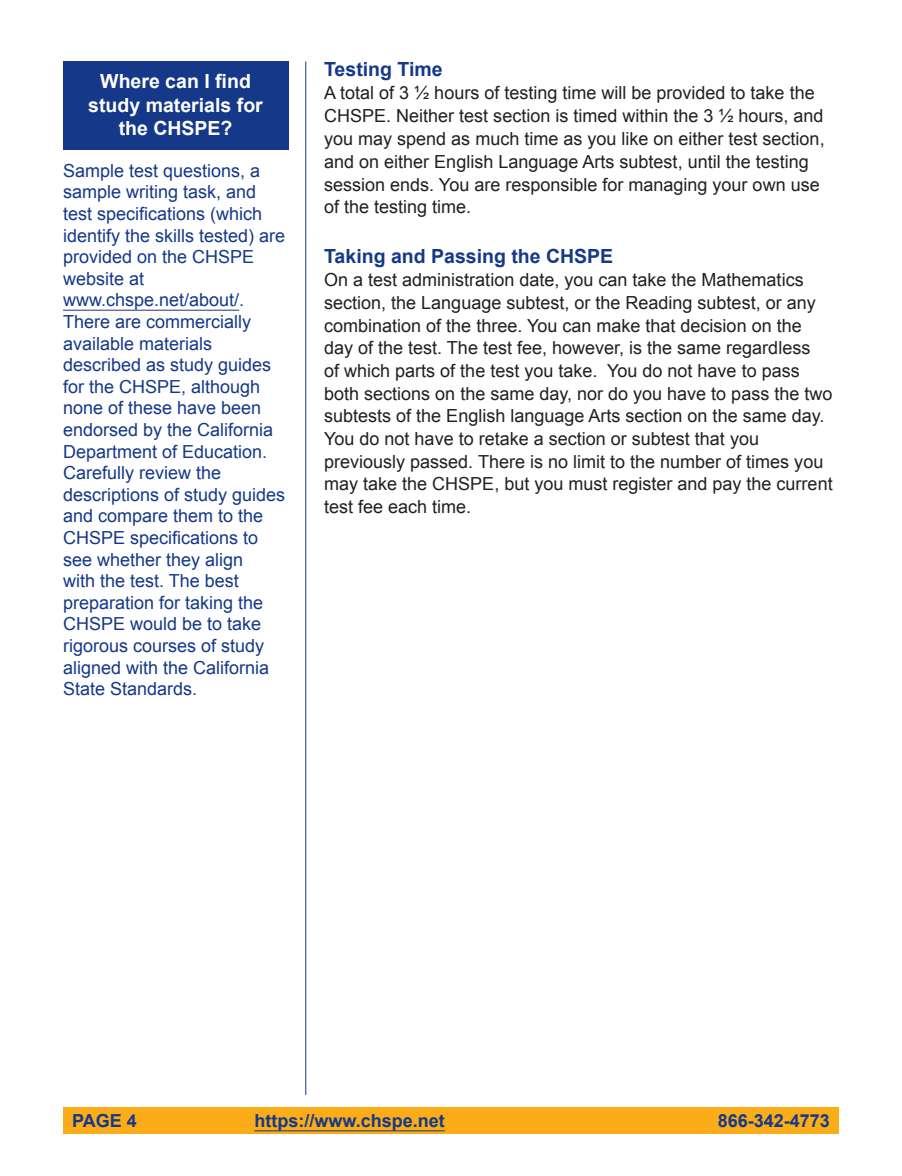
<style>
.page{position:relative;width:902px;height:1176px;background:#fff}
.page>*{position:absolute;margin:0;border:0;box-sizing:border-box;transform-origin:0 0}
.Sidebar_Subhead_Reve{font:700 19.5px/23.4px "Arial";color:#fff;text-align:center}
.Body_Text{font:700 19.5px "Arial";color:#153889}
.Body_Text-2{font:18px/22.6px "Arial";color:#231f20}
.Sidebar_Body_Copy{font:18px/21.6px "Arial";color:#153889}
.t1{font:700 18px "Arial";color:#153889}
</style>
<div class="page">
<div style="left:63px;top:1107px;width:775px;height:27px;background:#faad19"></div>
<hr style="left:254px;top:1130px;width:191px;height:1px;background:#153889">
<div style="left:63px;top:62px;width:225px;height:88px;background:#153889"></div>
<hr style="left:63px;top:310px;width:176px;height:1px;background:#153889">
<hr style="left:305px;top:62px;width:1px;height:1033px;background:#153889">
<h5 class="Sidebar_Subhead_Reve" style="left:88px;top:70px;width:176px">Where can I find study materials for the CHSPE?</h5>
<p class="Sidebar_Body_Copy" style="left:63px;top:160px;width:224px">Sample test questions, a sample writing task, and test specifications (which identify the skills tested) are provided on the CHSPE website at www.chspe.net/about/.<br>There are commercially available materials described as study guides for the CHSPE, although none of these have been endorsed by the California<br>Department of Education.<br>Carefully review the descriptions of study guides and compare them to the<br>CHSPE specifications to see whether they align<br>with the test. The best preparation for taking the<br>CHSPE would be to take rigorous courses of study aligned with the California<br>State Standards.</p>
<p class="Body_Text" style="left:324px;top:56px;width:120px">Testing Time</p>
<p class="Body_Text-2" style="left:324px;top:82px;width:502px">A total of 3 ½ hours of testing time will be provided to take the CHSPE. Neither test section is timed within the 3 ½ hours, and you may spend as much time as you like on either test section, and on either English Language Arts subtest, until the testing session ends. You are responsible for managing your own use of the testing time.</p>
<p class="Body_Text" style="left:324px;top:243px;width:290px">Taking and Passing the CHSPE</p>
<p class="Body_Text-2" style="left:324px;top:269px;width:510px">On a test administration date, you can take the Mathematics section, the Language subtest, or the Reading subtest, or any combination of the three. You can make that decision on the day of the test. The test fee, however, is the same regardless<br>of which parts of the test you take. You do not have to pass both sections on the same day, nor do you have to pass the two subtests of the English language Arts section on the same day.<br>You do not have to retake a section or subtest that you previously passed. There is no limit to the number of times you may take the CHSPE, but you must register and pay the current test fee each time.</p>
<p class="t1" style="left:72px;top:1109px;width:66px">PAGE 4</p>
<p class="t1" style="left:254px;top:1109px;width:192px">https://www.chspe.net</p>
<p class="t1" style="left:717px;top:1109px;width:114px">866-342-4773</p>
</div>
